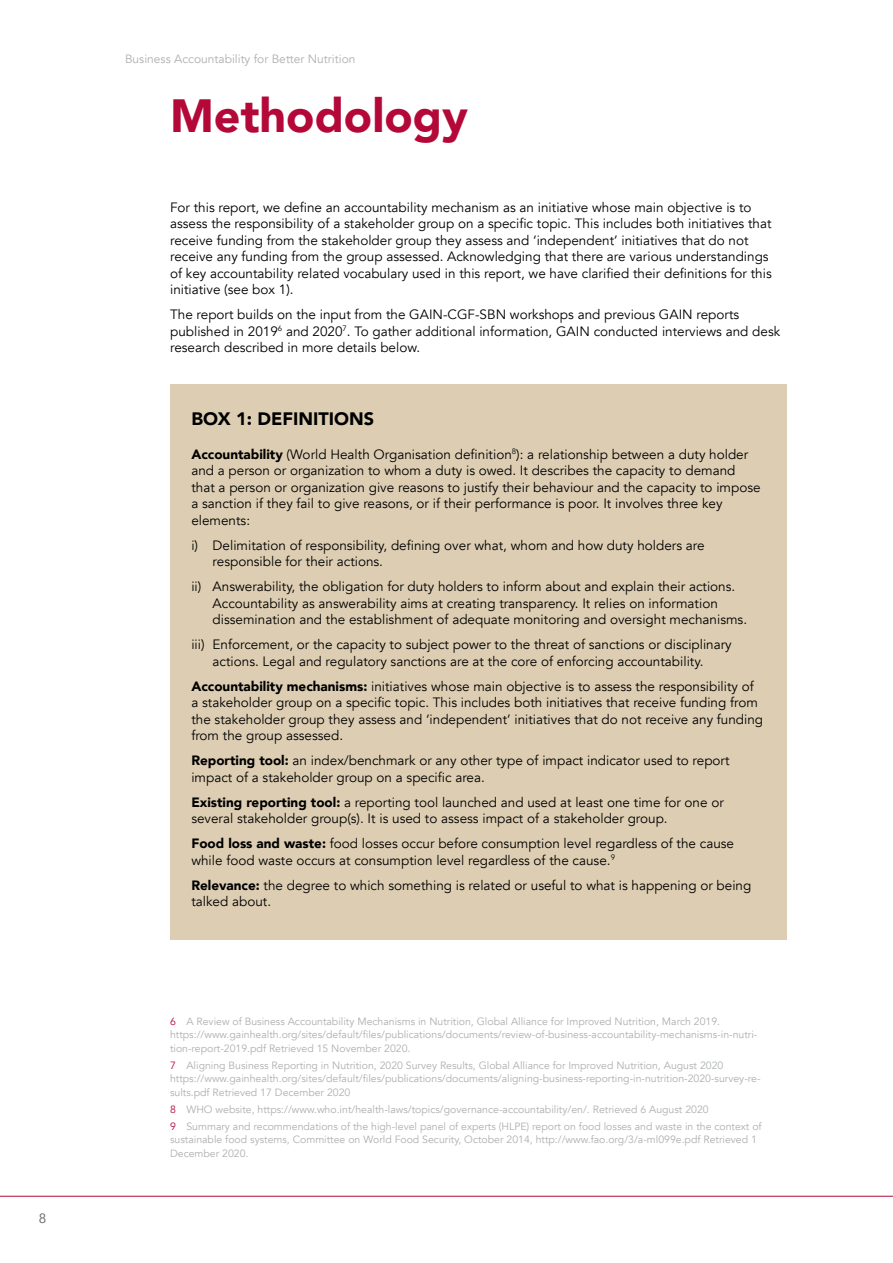
<style>
.page{position:relative;width:893px;height:1263px;background:#fff}
.page>*{position:absolute;margin:0;border:0;box-sizing:border-box;transform-origin:0 0}
.t1{font:900 46.5px "Avenir";color:#b30838}
.t2{font:900 18px "Avenir";color:#000}
.t3{font:13.5px/16.5px "Avenir";color:#000}
.t4{font:13.5px "Avenir";color:#6d6e71}
.t5{font:12px "Avenir";color:#adafb2}
.t6{font:10.5px/13.5px "Avenir";color:#adafb2}
.s1{font-weight:900}
.s2{color:#b30838}
</style>
<div class="page">
<hr style="left:0;top:1196px;width:893px;height:1px;background:#b30838">
<div style="left:170px;top:384px;width:617px;height:555px;background:#ddceb3"></div>
<p class="t4" style="left:39px;top:1207px;width:9px">8</p>
<p class="t5" style="left:125px;top:51px;width:232px">Business Accountability for Better Nutrition</p>
<h1 class="t1" style="left:170px;top:76px;width:299px">Methodology</h1>
<p class="t3" style="left:170px;top:199px;width:603px">For this report, we define an accountability mechanism as an initiative whose main objective is to assess the responsibility of a stakeholder group on a specific topic. This includes both initiatives that receive funding from the stakeholder group they assess and ‘independent’ initiatives that do not receive any funding from the group assessed. Acknowledging that there are various understandings of key accountability related vocabulary used in this report, we have clarified their definitions for this initiative (see box 1).</p>
<p class="t3" style="left:170px;top:307px;width:612px">The report builds on the input from the GAIN-CGF-SBN workshops and previous GAIN reports published in 2019<sup>6</sup> and 2020<sup>7</sup>. To gather additional information, GAIN conducted interviews and desk research described in more details below.</p>
<h2 class="t2" style="left:191px;top:403px;width:184px">BOX 1: DEFINITIONS</h2>
<p class="t3" style="left:191px;top:446px;width:571px"><span class="s1">Accountability</span> (World Health Organisation definition<sup>8</sup>): a relationship between a duty holder and a person or organization to whom a duty is owed. It describes the capacity to demand that a person or organization give reasons to justify their behaviour and the capacity to impose a sanction if they fail to give reasons, or if their performance is poor. It involves three key elements:</p>
<p class="t3" style="left:213px;top:537px;width:493px;text-indent:-21px">i) Delimitation of responsibility, defining over what, whom and how duty holders are responsible for their actions.</p>
<p class="t3" style="left:213px;top:578px;width:536px;text-indent:-21px">ii) Answerability, the obligation for duty holders to inform about and explain their actions.<br>Accountability as answerability aims at creating transparency. It relies on information dissemination and the establishment of adequate monitoring and oversight mechanisms.</p>
<p class="t3" style="left:191px;top:636px;width:542px;text-align:center">iii) Enforcement, or the capacity to subject power to the threat of sanctions or disciplinary actions. Legal and regulatory sanctions are at the core of enforcing accountability.</p>
<p class="t3" style="left:191px;top:678px;width:573px"><span class="s1">Accountability mechanisms:</span> initiatives whose main objective is to assess the responsibility of a stakeholder group on a specific topic. This includes both initiatives that receive funding from the stakeholder group they assess and ‘independent’ initiatives that do not receive any funding from the group assessed.</p>
<p class="t3" style="left:191px;top:752px;width:540px"><span class="s1">Reporting tool:</span> an index/benchmark or any other type of impact indicator used to report impact of a stakeholder group on a specific area.</p>
<p class="t3" style="left:191px;top:794px;width:534px"><span class="s1">Existing reporting tool:</span> a reporting tool launched and used at least one time for one or several stakeholder group(s). It is used to assess impact of a stakeholder group.</p>
<p class="t3" style="left:191px;top:835px;width:544px"><span class="s1">Food loss and waste:</span> food losses occur before consumption level regardless of the cause while food waste occurs at consumption level regardless of the cause.<sup>9</sup></p>
<p class="t3" style="left:191px;top:877px;width:561px"><span class="s1">Relevance:</span> the degree to which something is related or useful to what is happening or being talked about.</p>
<p class="t6" style="left:170px;top:1014px;width:589px"><span class="s2">6</span> A Review of Business Accountability Mechanisms in Nutrition, Global Alliance for Improved Nutrition, March 2019. https://www.gainhealth.org/sites/default/files/publications/documents/review-of-business-accountability-mechanisms-in-nutri&shy;tion-report-2019.pdf Retrieved 15 November 2020.</p>
<p class="t6" style="left:170px;top:1058px;width:592px"><span class="s2">7</span> Aligning Business Reporting in Nutrition, 2020 Survey Results, Global Alliance for Improved Nutrition, August 2020 https://www.gainhealth.org/sites/default/files/publications/documents/aligning-business-reporting-in-nutrition-2020-survey-re&shy;sults.pdf Retrieved 17 December 2020</p>
<p class="t6" style="left:170px;top:1101px;width:593px;line-height:17px"><span class="s2">8</span> WHO website, https://www.who.int/health-laws/topics/governance-accountability/en/. Retrieved 6 August 2020<br><span class="s2">9</span> Summary and recommendations of the high-level panel of experts (HLPE) report on food losses and waste in the context of</p>
<p class="t6" style="left:170px;top:1133px;width:588px">sustainable food systems, Committee on World Food Security, October 2014, http://www.fao.org/3/a-ml099e.pdf Retrieved 1<br>December 2020.</p>
</div>
